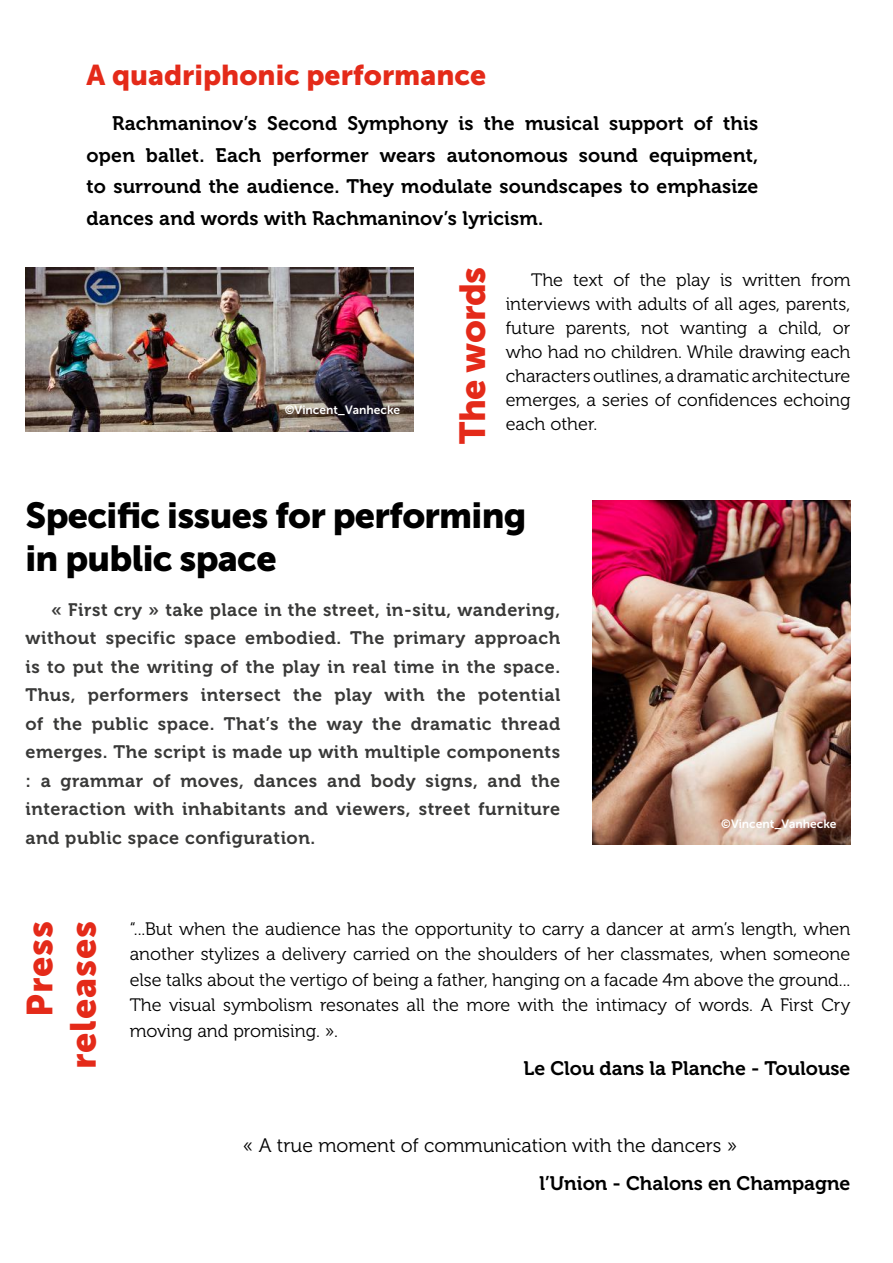
<style>
.page{position:relative;width:893px;height:1263px;background:#fff}
.page>*{position:absolute;margin:0;border:0;box-sizing:border-box;transform-origin:0 0}
.t1{font:36px/43.2px "Museo Sans 900";letter-spacing:-.02em;color:#000}
.t2{font:36px/43.2px "Museo Sans 900";letter-spacing:.02em;color:#e42a19;text-align:right}
.t3{font:36px "Museo Sans 900";letter-spacing:-.02em;color:#e42a19}
.t4{font:28.5px "Museo Sans 900";color:#e42a19}
.t5{font:19.5px/31.5px "Museo 700";color:#000;text-align:justify}
.t6{font:19.5px "Museo 300";color:#000}
.t7{font:18px/24px "Museo 300";color:#000;text-align:justify}
.t8{font:18px/28.5px "Museo 700";letter-spacing:.03em;color:#393938;text-align:justify}
.t9{font:12px "Museo Sans 700";color:#fff}
</style>
<div class="page">
<img style="left:592px;top:501px;width:258px;height:343px">
<img style="left:26px;top:267px;width:388px;height:165px">
<h2 class="t4" style="left:87px;top:59px;width:401px">A quadriphonic performance</h2>
<p class="t5" style="left:87px;top:108px;width:673px;text-indent:26px">Rachmaninov’s Second Symphony is the musical support of this open ballet. Each performer wears autonomous sound equipment, to surround the audience. They modulate soundscapes to emphasize dances and words with Rachmaninov’s lyricism.</p>
<p class="t9" style="left:285px;top:403px;width:117px">©Vincent_Vanhecke</p>
<h1 class="t3" style="left:452px;top:444px;width:178px;rotate:-90deg">The words</h1>
<p class="t7" style="left:506px;top:268px;width:346px;text-indent:26px">The text of the play is written from interviews with adults of all ages, parents, future parents, not wanting a child, or who had no children. While drawing each characters outlines, a dramatic architecture emerges, a series of confidences echoing each other.</p>
<h1 class="t1" style="left:26px;top:494px;width:503px">Specific issues for performing in public space</h1>
<p class="t8" style="left:26px;top:595px;width:536px;text-indent:26px">« First cry » take place in the street, in-situ, wandering, without specific space embodied. The primary approach is to put the writing of the play in real time in the space.<br>Thus, performers intersect the play with the potential of the public space. That’s the way the dramatic thread emerges. The script is made up with multiple components : a grammar of moves, dances and body signs, and the interaction with inhabitants and viewers, street furniture and public space configuration.</p>
<p class="t9" style="left:721px;top:817px;width:117px">©Vincent_Vanhecke</p>
<h1 class="t2" style="left:18px;top:1069px;width:149px;rotate:-90deg">Press releases</h1>
<p class="t7" style="left:130px;top:916px;width:722px;line-height:25.5px">“...But when the audience has the opportunity to carry a dancer at arm’s length, when another stylizes a delivery carried on the shoulders of her classmates, when someone else talks about the vertigo of being a father, hanging on a facade 4m above the ground...<br>The visual symbolism resonates all the more with the intimacy of words. A First Cry moving and promising. ».</p>
<p class="t5" style="left:524px;top:1053px;width:328px">Le Clou dans la Planche - Toulouse</p>
<p class="t6" style="left:243px;top:1134px;width:495px">« A true moment of communication with the dancers »</p>
<p class="t5" style="left:539px;top:1168px;width:313px">l’Union - Chalons en Champagne</p>
</div>
